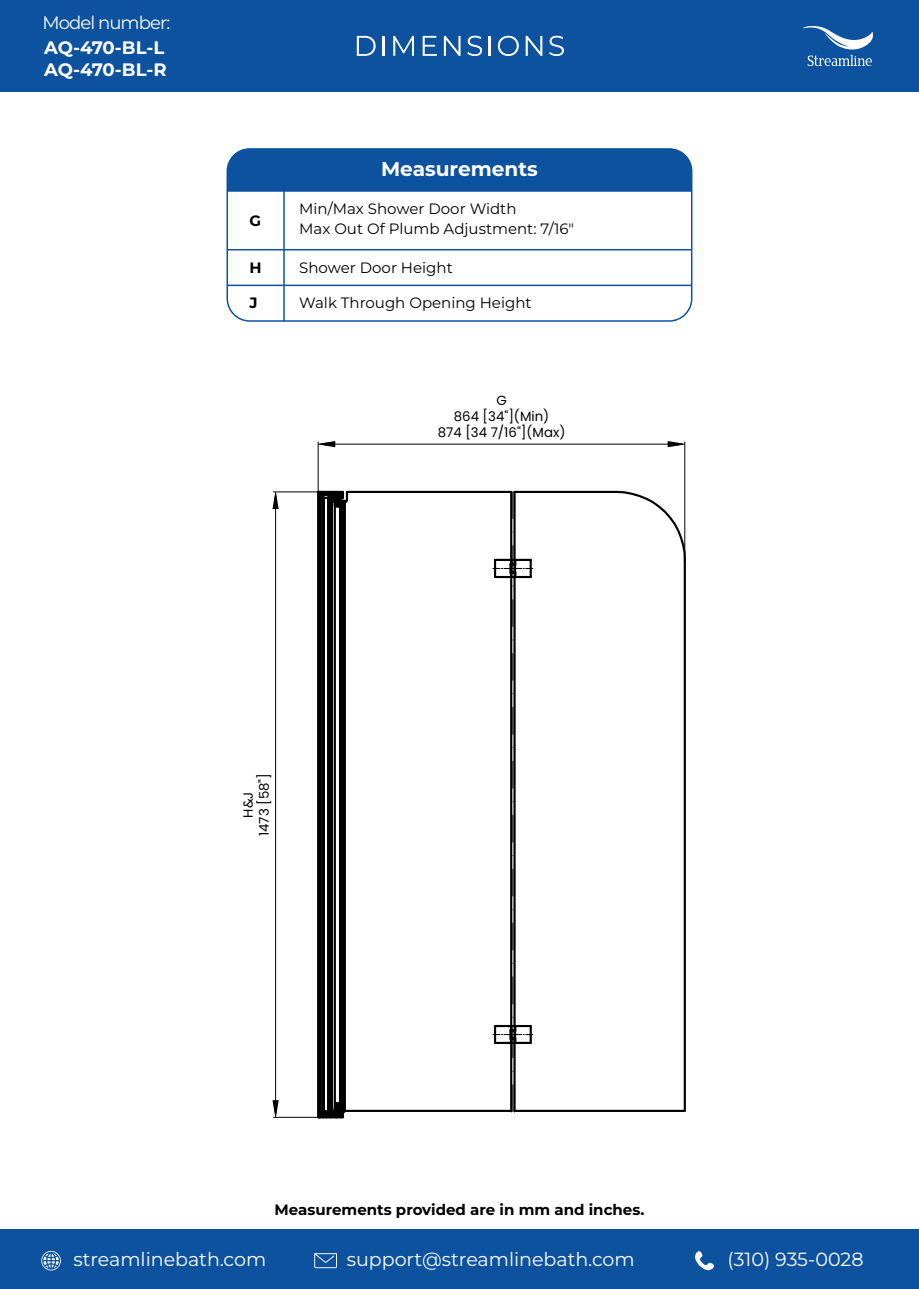
<style>
.page{position:relative;width:919px;height:1289px;background:#fff}
.page>*{position:absolute;margin:0;border:0;box-sizing:border-box;transform-origin:0 0}
.t1{font:100 20.1px "Montserrat";color:#fff}
.t2{font:19.05px "Montserrat";color:#fff}
.t3{font:100 18px/21.6px "Montserrat";letter-spacing:-.015em;color:#fff}
.t4{font:18px "Montserrat";letter-spacing:-.05em;color:#fff}
.t5{font:15px/19.5px "Montserrat";color:#000}
.t6{font:100 15px "Montserrat";color:#000}
.t7{font:13.35px/15.9px "Poppins";color:#000;text-align:center}
</style>
<div class="page">
<div style="left:0;top:0;width:918px;height:92px;background:#0d529f"></div>
<div style="left:0;top:1229px;width:918px;height:59px;background:#0d529f"></div>
<svg style="left:695px;top:1251px;width:19px;height:20px"></svg>
<svg style="left:314px;top:1253px;width:23px;height:15px"></svg>
<svg style="left:41px;top:1250px;width:20px;height:20px"></svg>
<svg style="left:357px;top:36px;width:18px;height:20px"></svg>
<hr style="left:382px;top:36px;width:2px;height:20px;background:#fff">
<svg style="left:393px;top:36px;width:21px;height:20px"></svg>
<svg style="left:422px;top:36px;width:14px;height:20px"></svg>
<svg style="left:444px;top:36px;width:16px;height:20px"></svg>
<svg style="left:467px;top:36px;width:15px;height:20px"></svg>
<hr style="left:489px;top:36px;width:2px;height:20px;background:#fff">
<svg style="left:498px;top:36px;width:20px;height:20px"></svg>
<svg style="left:525px;top:36px;width:17px;height:20px"></svg>
<svg style="left:549px;top:36px;width:15px;height:20px"></svg>
<img style="left:803px;top:27px;width:69px;height:38px">
<div style="left:226px;top:148px;width:466px;height:174px;border:2px solid #0d529f;border-radius:22px"></div>
<div style="left:227px;top:149px;width:464px;height:41px;background:#0d529f"></div>
<hr style="left:283px;top:187px;width:2px;height:134px;background:#0d529f">
<hr style="left:227px;top:190px;width:464px;height:2px;background:#0d529f">
<hr style="left:227px;top:249px;width:464px;height:1px;background:#0d529f">
<hr style="left:227px;top:284px;width:464px;height:2px;background:#0d529f">
<svg style="left:512px;top:1084px;width:1px;height:27px"></svg>
<svg style="left:512px;top:976px;width:1px;height:27px"></svg>
<svg style="left:512px;top:922px;width:1px;height:28px"></svg>
<svg style="left:512px;top:869px;width:1px;height:27px"></svg>
<svg style="left:512px;top:815px;width:1px;height:27px"></svg>
<svg style="left:512px;top:761px;width:1px;height:27px"></svg>
<svg style="left:512px;top:707px;width:1px;height:27px"></svg>
<svg style="left:512px;top:653px;width:1px;height:27px"></svg>
<svg style="left:512px;top:599px;width:1px;height:27px"></svg>
<svg style="left:512px;top:492px;width:1px;height:26px"></svg>
<hr style="left:273px;top:1117px;width:45px;height:1px;background:#000">
<hr style="left:273px;top:491px;width:45px;height:1px;background:#000">
<hr style="left:275px;top:500px;width:1px;height:608px;background:#000">
<hr style="left:317px;top:492px;width:2px;height:625px;background:#000">
<hr style="left:319px;top:492px;width:2px;height:625px;background:#000">
<hr style="left:321px;top:498px;width:2px;height:613px;background:#000">
<hr style="left:323px;top:498px;width:2px;height:613px;background:#000">
<hr style="left:327px;top:498px;width:2px;height:613px;background:#000">
<hr style="left:329px;top:498px;width:2px;height:613px;background:#000">
<hr style="left:331px;top:501px;width:2px;height:610px;background:#000">
<hr style="left:333px;top:498px;width:3px;height:613px;background:#000">
<hr style="left:341px;top:501px;width:2px;height:611px;background:#000">
<hr style="left:343px;top:501px;width:2px;height:610px;background:#000">
<hr style="left:339px;top:501px;width:3px;height:610px;background:#000">
<hr style="left:513px;top:577px;width:2px;height:449px;background:#000">
<hr style="left:510px;top:577px;width:2px;height:449px;background:#000">
<hr style="left:510px;top:1043px;width:2px;height:68px;background:#000">
<hr style="left:513px;top:1043px;width:2px;height:68px;background:#000">
<hr style="left:514px;top:1109px;width:170px;height:2px;background:#000">
<svg style="left:317px;top:1100px;width:28px;height:19px"></svg>
<hr style="left:341px;top:1109px;width:170px;height:2px;background:#000">
<svg style="left:493px;top:1025px;width:39px;height:32px"></svg>
<hr style="left:513px;top:492px;width:2px;height:68px;background:#000">
<hr style="left:510px;top:492px;width:2px;height:68px;background:#000">
<svg style="left:493px;top:545px;width:39px;height:33px"></svg>
<hr style="left:514px;top:491px;width:103px;height:2px;background:#000">
<svg style="left:318px;top:490px;width:31px;height:18px"></svg>
<hr style="left:683px;top:560px;width:2px;height:550px;background:#000">
<svg style="left:614px;top:489px;width:72px;height:73px"></svg>
<hr style="left:347px;top:491px;width:164px;height:2px;background:#000">
<hr style="left:684px;top:442px;width:1px;height:117px;background:#000">
<hr style="left:318px;top:442px;width:1px;height:49px;background:#000">
<hr style="left:326px;top:444px;width:350px;height:1px;background:#000">
<svg style="left:318px;top:441px;width:17px;height:6px"></svg>
<svg style="left:667px;top:441px;width:17px;height:6px"></svg>
<svg style="left:272px;top:492px;width:7px;height:17px"></svg>
<svg style="left:272px;top:1100px;width:7px;height:17px"></svg>
<p class="t4" style="left:42px;top:11px;width:129px">Model number:</p>
<p class="t3" style="left:44px;top:37px;width:124px">AQ-470-BL-L<br>AQ-470-BL-R</p>
<p class="t6" style="left:249px;top:210px;width:13px">G</p>
<p class="t6" style="left:249px;top:257px;width:14px">H</p>
<p class="t6" style="left:249px;top:293px;width:10px">J</p>
<h1 class="t1" style="left:381px;top:155px;width:158px">Measurements</h1>
<p class="t5" style="left:299px;top:199px;width:276px">Min/Max Shower Door Width<br>Max Out Of Plumb Adjustment: 7/16"</p>
<p class="t5" style="left:299px;top:257px;width:155px">Shower Door Height</p>
<p class="t5" style="left:299px;top:293px;width:234px">Walk Through Opening Height</p>
<p class="t7" style="left:437px;top:392px;width:129px">G<br>864 [34"](Min)<br>874 [34 7/16"](Max)</p>
<p class="t7" style="left:240px;top:836px;width:65px;rotate:-90deg">H&amp;J<br>1473 [58"]</p>
<p class="t6" style="left:274px;top:1199px;width:371px">Measurements provided are in mm and inches.</p>
<p class="t2" style="left:74px;top:1246px;width:194px">streamlinebath.com</p>
<p class="t2" style="left:347px;top:1246px;width:289px">support@streamlinebath.com</p>
<p class="t2" style="left:727px;top:1246px;width:137px">(310) 935-0028</p>
</div>
